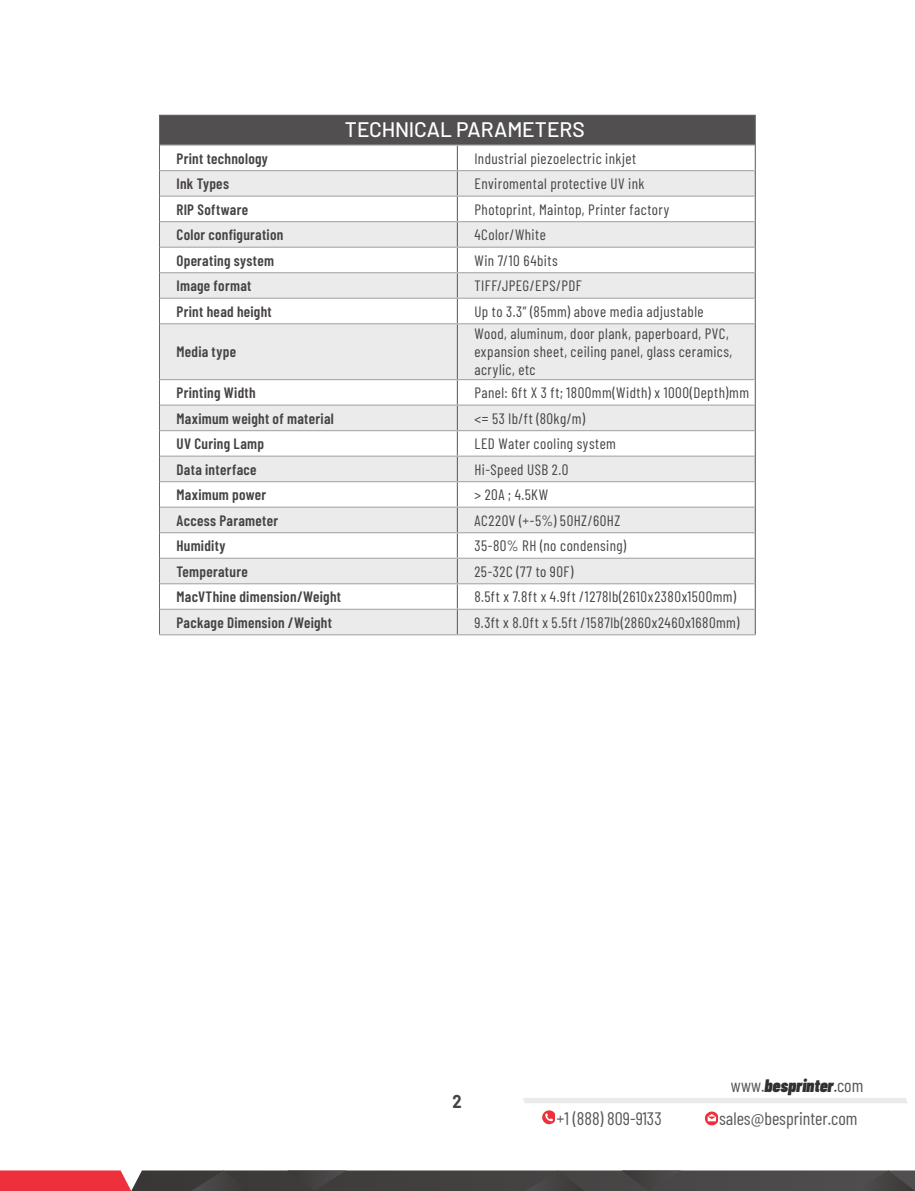
<style>
.page{position:relative;width:915px;height:1191px;background:#fff}
.page>*{position:absolute;margin:0;border:0;box-sizing:border-box;transform-origin:0 0}
.t1{font:500 21px "Barlow";letter-spacing:-.01em;color:#fff}
.t2{font:700 18.15px "Barlow";color:#464243;scale:.91 1}
.t3{font:18px "Barlow Condensed";color:#57585a}
.t4{font:italic 900 18px "Barlow Condensed";color:#312f30}
.t5{font:15px/18px "Barlow Condensed";letter-spacing:.03em;color:#464243}
.t6{font:600 15px "Barlow Condensed";letter-spacing:.02em;color:#464243}
.t7{font:15px "Barlow";letter-spacing:.01em;color:#514f50}
.t8{font:700 15px "Barlow";color:#464243}
.s1{font-weight:400;color:#514f50}
.s2{font-weight:400;font-style:normal;color:#545557}
.s3{font-weight:400;font-style:normal}
</style>
<div class="page">
<svg style="left:0;top:1170px;width:914px;height:21px;background:#624547"></svg>
<div style="left:523px;top:1098px;width:384px;height:5px;background:#ebebeb"></div>
<svg style="left:542px;top:1110px;width:13px;height:14px"></svg>
<svg style="left:705px;top:1111px;width:13px;height:14px"></svg>
<div style="left:159px;top:115px;width:596px;height:30px;background:#514f50"></div>
<svg style="left:160px;top:171px;width:594px;height:463px;fill:#ebebeb"></svg>
<hr style="left:456px;top:146px;width:2px;height:24px;background:#696768">
<hr style="left:456px;top:171px;width:2px;height:25px;background:#696768">
<hr style="left:456px;top:197px;width:2px;height:24px;background:#696768">
<hr style="left:456px;top:222px;width:2px;height:25px;background:#696768">
<hr style="left:456px;top:248px;width:2px;height:24px;background:#696768">
<hr style="left:456px;top:273px;width:2px;height:25px;background:#696768">
<hr style="left:456px;top:299px;width:2px;height:24px;background:#696768">
<svg style="left:754px;top:144px;width:1px;height:180px"></svg>
<hr style="left:456px;top:324px;width:2px;height:55px;background:#696768">
<hr style="left:754px;top:324px;width:1px;height:55px;background:#696768">
<hr style="left:456px;top:380px;width:2px;height:24px;background:#696768">
<hr style="left:456px;top:406px;width:2px;height:24px;background:#696768">
<hr style="left:456px;top:431px;width:2px;height:24px;background:#696768">
<hr style="left:456px;top:457px;width:2px;height:24px;background:#696768">
<hr style="left:456px;top:482px;width:2px;height:24px;background:#696768">
<hr style="left:456px;top:508px;width:2px;height:24px;background:#696768">
<hr style="left:456px;top:533px;width:2px;height:24px;background:#696768">
<hr style="left:456px;top:559px;width:2px;height:24px;background:#696768">
<hr style="left:456px;top:584px;width:2px;height:24px;background:#696768">
<hr style="left:456px;top:610px;width:2px;height:24px;background:#696768">
<svg style="left:754px;top:379px;width:1px;height:255px"></svg>
<hr style="left:159px;top:115px;width:298px;height:1px;background:#696768">
<hr style="left:457px;top:115px;width:298px;height:1px;background:#696768">
<svg style="left:159px;top:116px;width:1px;height:208px"></svg>
<hr style="left:159px;top:324px;width:1px;height:55px;background:#696768">
<svg style="left:159px;top:379px;width:1px;height:255px"></svg>
<hr style="left:160px;top:144px;width:297px;height:2px;background:#a8a8ac">
<hr style="left:457px;top:144px;width:297px;height:2px;background:#a8a8ac">
<hr style="left:160px;top:170px;width:297px;height:1px;background:#a8a8ac">
<hr style="left:457px;top:170px;width:297px;height:1px;background:#a8a8ac">
<hr style="left:160px;top:196px;width:297px;height:1px;background:#a8a8ac">
<hr style="left:457px;top:196px;width:297px;height:1px;background:#a8a8ac">
<hr style="left:160px;top:221px;width:297px;height:1px;background:#a8a8ac">
<hr style="left:457px;top:221px;width:297px;height:1px;background:#a8a8ac">
<hr style="left:160px;top:247px;width:297px;height:1px;background:#a8a8ac">
<hr style="left:457px;top:247px;width:297px;height:1px;background:#a8a8ac">
<hr style="left:160px;top:272px;width:297px;height:1px;background:#a8a8ac">
<hr style="left:457px;top:272px;width:297px;height:1px;background:#a8a8ac">
<hr style="left:160px;top:298px;width:297px;height:1px;background:#a8a8ac">
<hr style="left:457px;top:298px;width:297px;height:1px;background:#a8a8ac">
<hr style="left:160px;top:323px;width:297px;height:1px;background:#a8a8ac">
<hr style="left:457px;top:323px;width:297px;height:1px;background:#a8a8ac">
<hr style="left:160px;top:379px;width:297px;height:1px;background:#a8a8ac">
<hr style="left:457px;top:379px;width:297px;height:1px;background:#a8a8ac">
<hr style="left:160px;top:404px;width:297px;height:2px;background:#a8a8ac">
<hr style="left:457px;top:404px;width:297px;height:2px;background:#a8a8ac">
<hr style="left:160px;top:430px;width:297px;height:1px;background:#a8a8ac">
<hr style="left:457px;top:430px;width:297px;height:1px;background:#a8a8ac">
<hr style="left:160px;top:455px;width:297px;height:2px;background:#a8a8ac">
<hr style="left:457px;top:455px;width:297px;height:2px;background:#a8a8ac">
<hr style="left:160px;top:481px;width:297px;height:1px;background:#a8a8ac">
<hr style="left:457px;top:481px;width:297px;height:1px;background:#a8a8ac">
<hr style="left:160px;top:506px;width:297px;height:2px;background:#a8a8ac">
<hr style="left:457px;top:506px;width:297px;height:2px;background:#a8a8ac">
<hr style="left:160px;top:532px;width:297px;height:1px;background:#a8a8ac">
<hr style="left:457px;top:532px;width:297px;height:1px;background:#a8a8ac">
<hr style="left:160px;top:557px;width:297px;height:2px;background:#a8a8ac">
<hr style="left:457px;top:557px;width:297px;height:2px;background:#a8a8ac">
<hr style="left:160px;top:583px;width:297px;height:1px;background:#a8a8ac">
<hr style="left:457px;top:583px;width:297px;height:1px;background:#a8a8ac">
<hr style="left:160px;top:608px;width:297px;height:2px;background:#a8a8ac">
<hr style="left:457px;top:608px;width:297px;height:2px;background:#a8a8ac">
<hr style="left:159px;top:634px;width:298px;height:1px;background:#a8a8ac">
<hr style="left:457px;top:634px;width:298px;height:1px;background:#a8a8ac">
<p class="t1" style="left:345px;top:114px;width:241px">TECHNICAL PARAMETERS</p>
<p class="t6" style="left:176px;top:147px;width:93px">Print technology</p>
<p class="t5" style="left:474px;top:148px;width:163px">Industrial piezoelectric inkjet</p>
<p class="t6" style="left:176px;top:173px;width:54px">Ink Types</p>
<p class="t5" style="left:474px;top:173px;width:171px">Enviromental protective UV ink</p>
<p class="t6" style="left:176px;top:198px;width:73px">RIP Software</p>
<p class="t5" style="left:474px;top:199px;width:196px">Photoprint, Maintop, Printer factory</p>
<p class="t6" style="left:176px;top:224px;width:108px">Color configuration</p>
<p class="t5" style="left:474px;top:225px;width:73px">4Color/White</p>
<p class="t6" style="left:176px;top:249px;width:99px">Operating system</p>
<p class="t5" style="left:474px;top:250px;width:85px">Win 7/10 64bits</p>
<p class="t6" style="left:176px;top:275px;width:76px">Image format</p>
<p class="t5" style="left:474px;top:276px;width:109px">TIFF/JPEG/EPS/PDF</p>
<p class="t6" style="left:176px;top:300px;width:97px">Print head height</p>
<p class="t5" style="left:474px;top:301px;width:231px">Up to 3.3” (85mm) above media adjustable</p>
<p class="t6" style="left:176px;top:341px;width:61px">Media type</p>
<p class="t5" style="left:474px;top:324px;width:259px">Wood, aluminum, door plank, paperboard, PVC, expansion sheet, ceiling panel, glass ceramics, acrylic, etc</p>
<p class="t6" style="left:176px;top:382px;width:81px">Printing Width</p>
<p class="t5" style="left:474px;top:382px;width:276px">Panel: 6ft X 3 ft; 1800mm(Width) x 1000(Depth)mm</p>
<p class="t6" style="left:176px;top:407px;width:159px">Maximum weight of material</p>
<p class="t5" style="left:474px;top:408px;width:112px">&lt;= 53 lb/ft (80kg/m)</p>
<p class="t6" style="left:176px;top:433px;width:89px">UV Curing Lamp</p>
<p class="t5" style="left:474px;top:433px;width:143px">LED Water cooling system</p>
<p class="t6" style="left:176px;top:458px;width:81px">Data interface</p>
<p class="t5" style="left:474px;top:459px;width:96px">Hi-Speed USB 2.0</p>
<p class="t6" style="left:176px;top:484px;width:91px">Maximum power</p>
<p class="t5" style="left:474px;top:484px;width:75px">&gt; 20A ; 4.5KW</p>
<p class="t6" style="left:176px;top:509px;width:103px">Access Parameter</p>
<p class="t5" style="left:474px;top:510px;width:147px">AC220V (+-5%) 50HZ/60HZ</p>
<p class="t6" style="left:176px;top:535px;width:51px">Humidity</p>
<p class="t5" style="left:474px;top:535px;width:153px">35-80% RH (no condensing)</p>
<p class="t6" style="left:176px;top:560px;width:73px">Temperature</p>
<p class="t5" style="left:474px;top:561px;width:100px">25-32C (77 to 90F)</p>
<p class="t6" style="left:176px;top:586px;width:166px">MacVThine dimension/Weight</p>
<p class="t5" style="left:474px;top:586px;width:263px">8.5ft x 7.8ft x 4.9ft /1278lb(2610x2380x1500mm)</p>
<p class="t6" style="left:176px;top:611px;width:157px">Package Dimension /Weight</p>
<p class="t5" style="left:474px;top:612px;width:266px">9.3ft x 8.0ft x 5.5ft /1587lb(2860x2460x1680mm)</p>
<p class="t2" style="left:452px;top:1088px;width:12px">2</p>
<p class="t8" style="left:737px;top:1072px;width:136px"><span class="s1">www.</span>bescutter<span class="s1">.com</span></p>
<p class="t4" style="left:730px;top:1072px;width:134px"><span class="s2">www.</span>besprinter<span class="s3">.</span><span class="s2">com</span></p>
<p class="t7" style="left:566px;top:1105px;width:114px">+1 (888) 525-2897</p>
<p class="t7" style="left:728px;top:1105px;width:145px">sales@bescutter.com</p>
<p class="t3" style="left:556px;top:1105px;width:106px">+1 (888) 809-9133</p>
<p class="t3" style="left:719px;top:1105px;width:140px">sales@besprinter.com</p>
</div>
